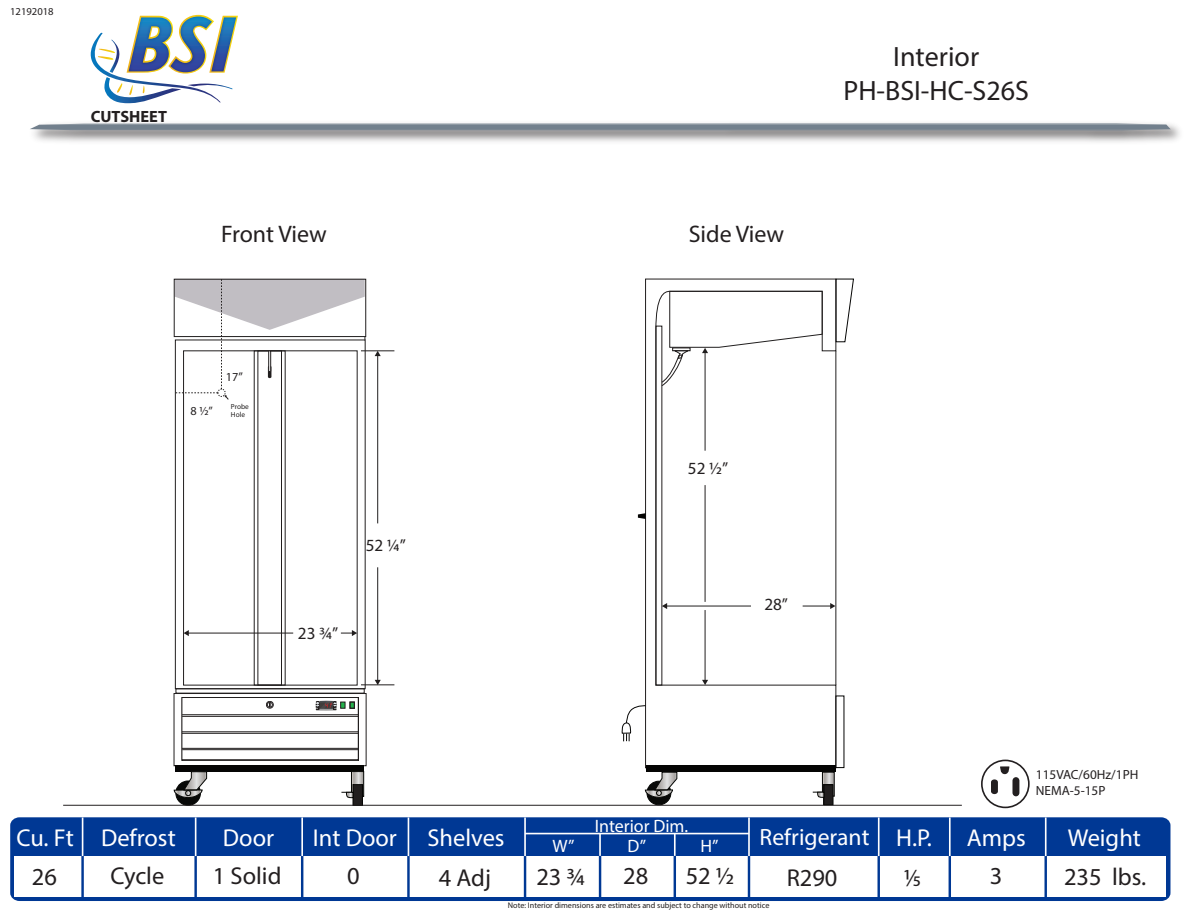
<style>
.page{position:relative;width:1188px;height:918px;background:#fff}
.page>*{position:absolute;margin:0;border:0;box-sizing:border-box;transform-origin:0 0}
.t1{font:28.05px/33.6px "Myriad Pro";color:#231f20;text-align:center}
.t2{font:24.45px "Myriad Pro";color:#fff}
.t3{font:24.45px "Myriad Pro";color:#231f20}
.t4{font:24px "Myriad Pro";color:#231f20}
.t5{font:23.7px "Myriad Pro";color:#fff}
.t6{font:18px/20px "Myriad Pro";color:#fff;text-align:center}
.t7{font:17.1px "Myriad Pro";color:#231f20}
.t8{font:700 16.35px "Myriad Pro";color:#231f20}
.t9{font:13.35px/15.9px "Myriad Pro";color:#231f20}
.t10{font:12.3px "Myriad Pro";color:#231f20}
.t11{font:10.65px "Myriad Pro";color:#231f20}
.t12{font:8.1px "Myriad Pro";color:#211e1e}
.t13{font:7.35px/8.9px "Myriad Pro";color:#211e1e}
.s1{font-size:12.6px}
</style>
<div class="page">
<svg style="left:30px;top:123px;width:1141px;height:7px;background:#838e9a"></svg>
<div style="left:10px;top:817px;width:1160px;height:84px;background:#003894"></div>
<div style="left:14px;top:856px;width:1151px;height:40px;background:#fff"></div>
<hr style="left:599px;top:834px;width:2px;height:22px;background:#fff">
<hr style="left:525px;top:833px;width:224px;height:1px;background:#fff">
<hr style="left:674px;top:834px;width:2px;height:22px;background:#fff">
<hr style="left:81px;top:856px;width:3px;height:42px;background:#003894">
<hr style="left:194px;top:856px;width:3px;height:42px;background:#003894">
<hr style="left:301px;top:856px;width:2px;height:42px;background:#003894">
<hr style="left:407px;top:856px;width:3px;height:42px;background:#003894">
<hr style="left:524px;top:856px;width:2px;height:42px;background:#003894">
<hr style="left:599px;top:856px;width:2px;height:42px;background:#003894">
<hr style="left:674px;top:856px;width:2px;height:42px;background:#003894">
<hr style="left:748px;top:856px;width:2px;height:42px;background:#003894">
<hr style="left:949px;top:856px;width:2px;height:42px;background:#003894">
<hr style="left:1045px;top:856px;width:2px;height:42px;background:#003894">
<hr style="left:82px;top:818px;width:1px;height:38px;background:#fff">
<hr style="left:195px;top:818px;width:1px;height:38px;background:#fff">
<hr style="left:301px;top:818px;width:2px;height:38px;background:#fff">
<hr style="left:408px;top:818px;width:1px;height:38px;background:#fff">
<hr style="left:524px;top:818px;width:2px;height:38px;background:#fff">
<hr style="left:748px;top:818px;width:2px;height:38px;background:#fff">
<hr style="left:949px;top:818px;width:2px;height:38px;background:#fff">
<hr style="left:878px;top:856px;width:2px;height:42px;background:#003894">
<hr style="left:878px;top:818px;width:2px;height:38px;background:#fff">
<hr style="left:1045px;top:818px;width:2px;height:38px;background:#fff">
<svg style="left:90px;top:15px;width:148px;height:88px"></svg>
<div style="left:981px;top:760px;width:49px;height:48px;border:2px solid #231f20;border-radius:50%"></div>
<svg style="left:1000px;top:766px;width:10px;height:8px"></svg>
<div style="left:991px;top:779px;width:7px;height:15px;background:#231f20;border-radius:3px"></div>
<div style="left:1012px;top:777px;width:7px;height:19px;background:#231f20;border-radius:4px"></div>
<div style="left:175px;top:340px;width:191px;height:349px;border:1px solid #211e1e"></div>
<div style="left:176px;top:688px;width:189px;height:6px;border:1px solid #211e1e"></div>
<div style="left:183px;top:350px;width:175px;height:336px;border:1px solid #211e1e"></div>
<div style="left:257px;top:350px;width:25px;height:336px;border:1px solid #211e1e"></div>
<svg style="left:837px;top:278px;width:17px;height:65px"></svg>
<svg style="left:645px;top:278px;width:192px;height:491px"></svg>
<svg style="left:621px;top:705px;width:25px;height:36px"></svg>
<hr style="left:835px;top:351px;width:1px;height:334px;background:#211e1e">
<div style="left:646px;top:766px;width:189px;height:6px;background:#050504"></div>
<hr style="left:361px;top:350px;width:33px;height:1px;background:#211e1e">
<hr style="left:361px;top:684px;width:33px;height:1px;background:#211e1e">
<hr style="left:188px;top:633px;width:105px;height:1px;background:#211e1e">
<svg style="left:184px;top:630px;width:5px;height:6px"></svg>
<hr style="left:377px;top:567px;width:1px;height:114px;background:#211e1e">
<svg style="left:375px;top:680px;width:6px;height:5px"></svg>
<hr style="left:377px;top:355px;width:1px;height:168px;background:#211e1e">
<svg style="left:375px;top:351px;width:6px;height:5px"></svg>
<hr style="left:705px;top:610px;width:1px;height:71px;background:#211e1e">
<svg style="left:702px;top:680px;width:6px;height:5px"></svg>
<hr style="left:705px;top:485px;width:1px;height:117px;background:#211e1e">
<hr style="left:705px;top:352px;width:1px;height:99px;background:#211e1e">
<svg style="left:661px;top:290px;width:162px;height:97px"></svg>
<svg style="left:341px;top:630px;width:16px;height:6px"></svg>
<hr style="left:666px;top:606px;width:85px;height:1px;background:#211e1e">
<svg style="left:662px;top:603px;width:5px;height:6px"></svg>
<svg style="left:803px;top:603px;width:32px;height:6px"></svg>
<svg style="left:174px;top:279px;width:192px;height:122px"></svg>
<svg style="left:638px;top:513px;width:8px;height:6px"></svg>
<svg style="left:174px;top:694px;width:192px;height:111px"></svg>
<svg style="left:824px;top:774px;width:9px;height:10px"></svg>
<div style="left:822px;top:772px;width:13px;height:24px;border:1px solid #050604"></div>
<div style="left:824px;top:785px;width:9px;height:20px;background:#211e1e"></div>
<div style="left:824px;top:784px;width:9px;height:21px;border:1px solid #050604"></div>
<svg style="left:813px;top:792px;width:12px;height:6px"></svg>
<svg style="left:645px;top:772px;width:32px;height:33px"></svg>
<hr style="left:63px;top:805px;width:899px;height:1px;background:#231f20">
<h3 class="t11" style="left:10px;top:5px;width:45px">12192018</h3>
<h3 class="t8" style="left:91px;top:106px;width:78px">CUTSHEET</h3>
<h3 class="t4" style="left:221px;top:220px;width:107px">Front View</h3>
<h3 class="t4" style="left:689px;top:220px;width:97px">Side View</h3>
<h3 class="t10" style="left:190px;top:403px;width:24px">8½”</h3>
<h3 class="t10" style="left:226px;top:370px;width:19px">17<span class="s1">”</span></h3>
<p class="t13" style="left:231px;top:402px;width:19px">Probe<br>Hole</p>
<h3 class="t7" style="left:366px;top:535px;width:42px">52 ¼”</h3>
<h3 class="t7" style="left:298px;top:622px;width:42px">23 ¾”</h3>
<h3 class="t7" style="left:688px;top:458px;width:42px">52 ½”</h3>
<h3 class="t7" style="left:764px;top:594px;width:25px">28”</h3>
<h1 class="t1" style="left:843px;top:40px;width:187px">Interior<br>PH-BSI-HC-S26S</h1>
<h3 class="t9" style="left:1036px;top:766px;width:104px">115VAC/60Hz/1PH<br>NEMA-5-15P</h3>
<h3 class="t6" style="left:595px;top:815px;width:95px">Interior Dim.<br>D”</h3>
<h3 class="t6" style="left:700px;top:835px;width:19px">H”</h3>
<h3 class="t5" style="left:760px;top:822px;width:111px">Refrigerant</h3>
<h2 class="t2" style="left:16px;top:823px;width:161px">Cu. Ft Defrost</h2>
<h2 class="t2" style="left:223px;top:823px;width:53px">Door</h2>
<h2 class="t2" style="left:313px;top:823px;width:86px">Int Door</h2>
<h2 class="t2" style="left:428px;top:823px;width:79px">Shelves</h2>
<h3 class="t6" style="left:553px;top:835px;width:24px">W”</h3>
<h2 class="t2" style="left:896px;top:823px;width:37px">H.P.</h2>
<h2 class="t2" style="left:967px;top:823px;width:60px">Amps</h2>
<h2 class="t2" style="left:1068px;top:823px;width:75px">Weight</h2>
<h2 class="t3" style="left:32px;top:862px;width:27px">26</h2>
<h2 class="t3" style="left:110px;top:860px;width:55px">Cycle</h2>
<h2 class="t3" style="left:213px;top:861px;width:70px">1 Solid</h2>
<h2 class="t3" style="left:347px;top:861px;width:14px">0</h2>
<h2 class="t3" style="left:439px;top:862px;width:54px">4 Adj</h2>
<h2 class="t3" style="left:536px;top:861px;width:50px">23 ¾</h2>
<h2 class="t3" style="left:623px;top:861px;width:27px">28</h2>
<h2 class="t3" style="left:686px;top:861px;width:50px">52 ½</h2>
<h2 class="t3" style="left:787px;top:862px;width:52px">R290</h2>
<h2 class="t3" style="left:904px;top:862px;width:18px">1⁄5</h2>
<h2 class="t3" style="left:990px;top:861px;width:14px">3</h2>
<h2 class="t3" style="left:1064px;top:862px;width:84px">235 lbs.</h2>
<p class="t12" style="left:508px;top:900px;width:263px">Note: Interior dimensions are estimates and subject to change without notice</p>
</div>
